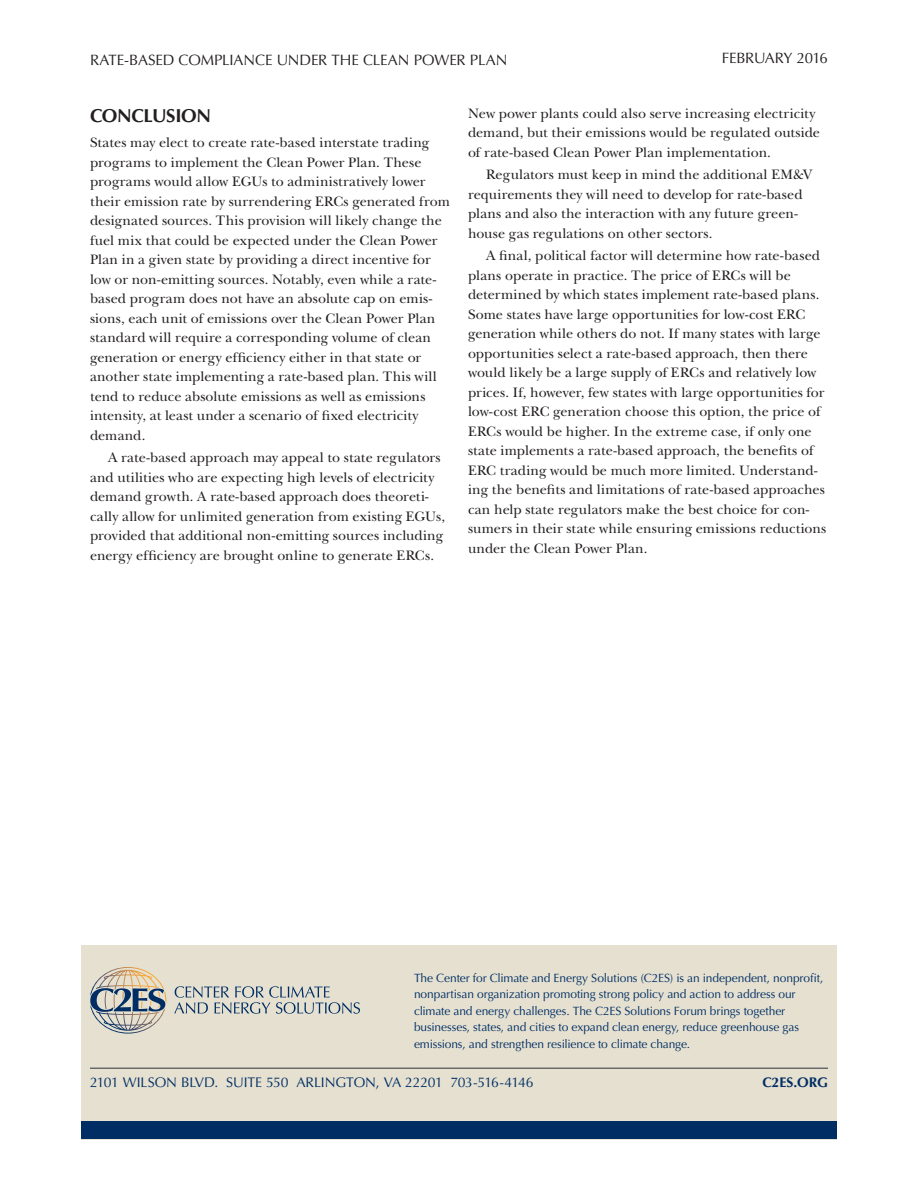
<style>
.page{position:relative;width:918px;height:1188px;background:#fff}
.page>*{position:absolute;margin:0;border:0;box-sizing:border-box;transform-origin:0 0}
.FCI_HeaderOptima_Bol{font:700 18.75px "Optima LT Std";letter-spacing:-.02em;color:#231f20}
.FCI_2_page_TITLE{font:15px "Optima LT Std";letter-spacing:-.01em;color:#231f20}
.FCI_2_page_TITLE-2{font:15px "Optima LT Std";letter-spacing:-.03em;color:#231f20}
.FCI_Body_Copy{font:14.25px/19.5px "New Baskerville Std";letter-spacing:.005em;color:#231f20}
.FCI_Body_Copy_1P{font:14.25px/19.5px "New Baskerville Std";letter-spacing:.005em;color:#231f20}
.t1{font:13.95px "Optima LT Std";letter-spacing:-.01em;color:#002e64}
.t2{font:700 13.95px "Optima LT Std";color:#002e64}
.t3{font:12px/16.5px "Optima LT Std";letter-spacing:-.01em;color:#002e64}
</style>
<div class="page">
<div style="left:81px;top:945px;width:756px;height:194px;background:#e5e0d0"></div>
<svg style="left:90px;top:967px;width:76px;height:67px"></svg>
<svg style="left:174px;top:986px;width:186px;height:28px"></svg>
<div style="left:81px;top:1121px;width:756px;height:18px;background:#002e64"></div>
<div style="left:88px;top:1065px;width:742px;height:5px;background:#231f20;opacity:.75"></div>
<p class="FCI_2_page_TITLE" style="left:90px;top:51px;width:419px">RATE-BASED COMPLIANCE UNDER THE CLEAN POWER PLAN</p>
<p class="FCI_2_page_TITLE-2" style="left:722px;top:50px;width:108px">FEBRUARY 2016</p>
<p class="FCI_HeaderOptima_Bol" style="left:90px;top:104px;width:123px">CONCLUSION</p>
<p class="FCI_Body_Copy_1P" style="left:90px;top:133px;width:361px">States may elect to create rate-based interstate trading programs to implement the Clean Power Plan. These programs would allow EGUs to administratively lower their emission rate by surrendering ERCs generated from designated sources. This provision will likely change the fuel mix that could be expected under the Clean Power Plan in a given state by providing a direct incentive for low or non-emitting sources. Notably, even while a rate&shy;based program does not have an absolute cap on emis&shy;sions, each unit of emissions over the Clean Power Plan standard will require a corresponding volume of clean generation or energy efficiency either in that state or another state implementing a rate-based plan. This will tend to reduce absolute emissions as well as emissions intensity, at least under a scenario of fixed electricity demand.</p>
<p class="FCI_Body_Copy" style="left:90px;top:448px;width:357px;text-indent:18px">A rate-based approach may appeal to state regulators and utilities who are expecting high levels of electricity demand growth. A rate-based approach does theoreti&shy;cally allow for unlimited generation from existing EGUs, provided that additional non-emitting sources including energy efficiency are brought online to generate ERCs.</p>
<p class="FCI_Body_Copy" style="left:468px;top:103px;width:354px">New power plants could also serve increasing electricity demand, but their emissions would be regulated outside of rate-based Clean Power Plan implementation.</p>
<p class="FCI_Body_Copy" style="left:468px;top:165px;width:346px;text-indent:18px">Regulators must keep in mind the additional EM&amp;V requirements they will need to develop for rate-based plans and also the interaction with any future green&shy;house gas regulations on other sectors.</p>
<p class="FCI_Body_Copy" style="left:468px;top:246px;width:360px;text-indent:18px">A final, political factor will determine how rate-based plans operate in practice. The price of ERCs will be determined by which states implement rate-based plans.<br>Some states have large opportunities for low-cost ERC generation while others do not. If many states with large opportunities select a rate-based approach, then there would likely be a large supply of ERCs and relatively low prices. If, however, few states with large opportunities for low-cost ERC generation choose this option, the price of ERCs would be higher. In the extreme case, if only one state implements a rate-based approach, the benefits of ERC trading would be much more limited. Understand&shy;ing the benefits and limitations of rate-based approaches can help state regulators make the best choice for con&shy;sumers in their state while ensuring emissions reductions under the Clean Power Plan.</p>
<p class="t3" style="left:414px;top:969px;width:411px">The Center for Climate and Energy Solutions (C2ES) is an independent, nonprofit, nonpartisan organization promoting strong policy and action to address our climate and energy challenges. The C2ES Solutions Forum brings together businesses, states, and cities to expand clean energy, reduce greenhouse gas emissions, and strengthen resilience to climate change.</p>
<p class="t1" style="left:90px;top:1074px;width:445px">2101 WILSON BLVD. SUITE 550 ARLINGTON, VA 22201 703-516-4146</p>
<p class="t2" style="left:762px;top:1074px;width:67px">C2ES.ORG</p>
</div>
